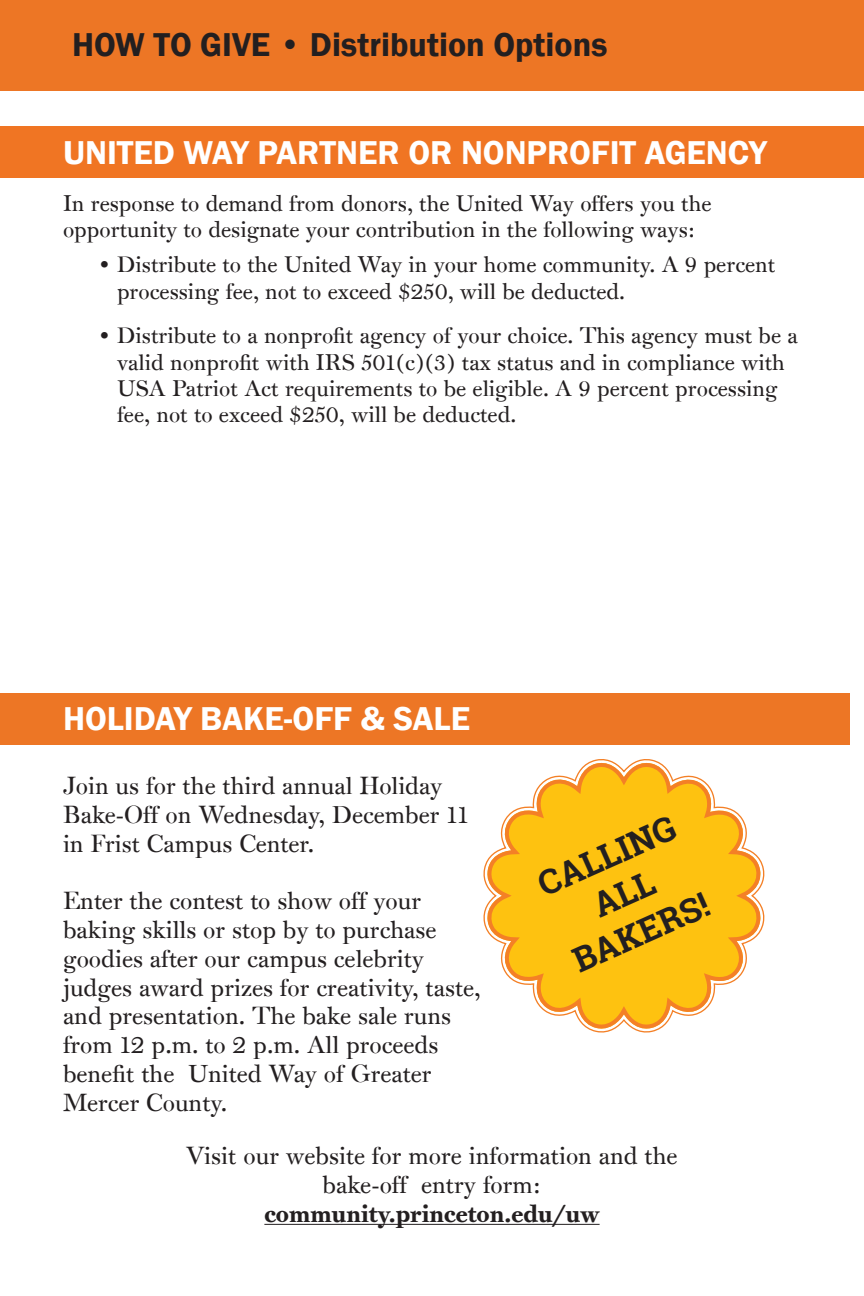
<style>
.page{position:relative;width:864px;height:1296px;background:#fff}
.page>*{position:absolute;margin:0;border:0;box-sizing:border-box;transform-origin:0 0}
.t1{font:600 34px "Franklin Gothic";color:#fff}
.t2{font:600 34px "Franklin Gothic";color:#231f20}
.t3{font:700 34px "Roboto Slab";color:#231f20}
.t4{font:24px/28.8px "Princeton Monti";color:#231f20}
.t5{font:24px "Princeton Monti BD";color:#231f20}
.t6{font:22px/26.4px "Princeton Monti";color:#231f20}
.s1{font-family:"Princeton Monti BD";font-style:italic}
</style>
<div class="page">
<div style="left:0;top:126px;width:864px;height:52px;background:#f07523"></div>
<div style="left:0;top:0;width:864px;height:90px;background:#ed7625"></div>
<div style="left:0;top:693px;width:850px;height:51px;background:#ed7625"></div>
<svg style="left:482px;top:744px;width:284px;height:289px"></svg>
<hr style="left:264px;top:1224px;width:336px;height:1px;background:#231f20">
<div style="left:591px;top:870px;width:67px;height:48px;background:#fec210"></div>
<p class="t2" style="left:72px;top:23px;width:537px">HOW TO GIVE • Distribution Options</p>
<p class="t1" style="left:63px;top:131px;width:705px">UNITED WAY PARTNER OR NONPROFIT AGENCY</p>
<p class="t6" style="left:63px;top:190px;width:650px">In response to demand from donors, the United Way offers you the opportunity to designate your contribution in the following ways:</p>
<p class="t6" style="left:117px;top:252px;width:660px;text-indent:-18px"><span class="s1">•</span> Distribute to the United Way in your home community. A 9 percent processing fee, not to exceed $250, will be deducted.</p>
<p class="t6" style="left:117px;top:322px;width:682px;text-indent:-18px"><span class="s1">•</span> Distribute to a nonprofit agency of your choice. This agency must be a valid nonprofit with IRS 501(c)(3) tax status and in compliance with USA Patriot Act requirements to be eligible. A 9 percent processing fee, not to exceed $250, will be deducted.</p>
<p class="t1" style="left:63px;top:698px;width:409px">HOLIDAY BAKE-OFF &amp; SALE</p>
<p class="t4" style="left:63px;top:771px;width:407px">Join us for the third annual Holiday<br>Bake-Off on Wednesday, December 11 in Frist Campus Center.</p>
<p class="t4" style="left:63px;top:886px;width:419px">Enter the contest to show off your baking skills or stop by to purchase goodies after our campus celebrity judges award prizes for creativity, taste, and presentation. The bake sale runs from 12 p.m. to 2 p.m. All proceeds benefit the United Way of Greater Mercer County.</p>
<p class="t3" style="left:530px;top:864px;width:148px;rotate:-24deg">CALLING</p>
<p class="t3" style="left:565px;top:941px;width:147px;rotate:-24deg">BAKERS!</p>
<p class="t4" style="left:186px;top:1141px;width:493px">Visit our website for more information and the</p>
<p class="t4" style="left:323px;top:1170px;width:220px">bake-off entry form:</p>
<p class="t5" style="left:264px;top:1198px;width:337px">community.princeton.edu/uw</p>
</div>
